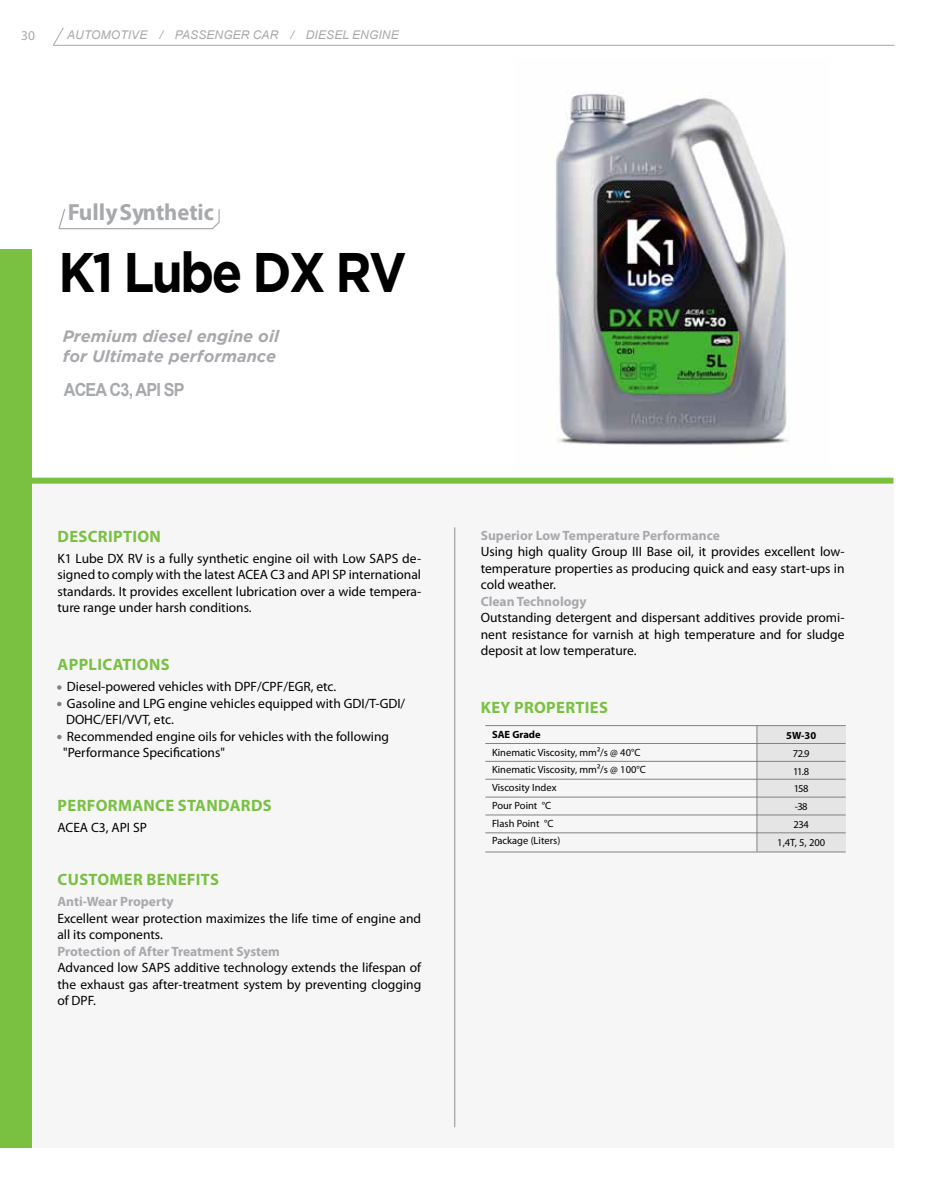
<style>
.page{position:relative;width:936px;height:1191px;background:#fff}
.page>*{position:absolute;margin:0;border:0;box-sizing:border-box;transform-origin:0 0}
.t1{font:700 55.5px "Gotham";letter-spacing:-.05em;color:#000;scale:.9 1}
.t2{font:700 23.4px "Myriad Pro";color:#a7a9ac}
.t3{font:700 18px "Arial";letter-spacing:-.05em;color:#a7a9ac;scale:.9 1}
.t4{font:700 16.5px "Myriad Pro";letter-spacing:.02em;color:#7ac142}
.t5{font:italic 700 16.5px/19.8px "Gotham";color:#a7a9ac}
.t6{font:13.5px/16.5px "Myriad Pro";color:#000;text-align:justify}
.t7{font:700 13.5px "Myriad Pro";color:#a7a9ac}
.t8{font:13.5px "Myriad Pro";color:#a7a9ac}
.t9{font:italic 12px "Arial";letter-spacing:.01em;color:#a7a9ac}
.t10{font:10.5px/17.7px "Myriad Pro";color:#000}
.t11{font:10.5px/17.7px "Myriad Pro";letter-spacing:-.04em;color:#000;text-align:center}
.t12{font:700 10.5px "Myriad Pro";color:#000}
.s1{color:#808284}
</style>
<div class="page">
<img style="left:555px;top:93px;width:234px;height:353px">
<div style="left:0;top:480px;width:893px;height:668px;background:#f6f6f7"></div>
<div style="left:32px;top:477px;width:861px;height:6px;background:#7ac142"></div>
<hr style="left:53px;top:45px;width:841px;height:1px;background:#a7a9ac">
<svg style="left:53px;top:27px;width:11px;height:19px"></svg>
<div style="left:0;top:250px;width:32px;height:898px;background:#7ac142"></div>
<svg style="left:57px;top:685px;width:4px;height:4px"></svg>
<svg style="left:57px;top:702px;width:4px;height:4px"></svg>
<svg style="left:57px;top:735px;width:4px;height:4px"></svg>
<hr style="left:454px;top:527px;width:1px;height:600px;background:#a7a9ac">
<svg style="left:58px;top:209px;width:162px;height:21px"></svg>
<div style="left:756px;top:725px;width:89px;height:126px;background:#e5e5e6"></div>
<hr style="left:485px;top:743px;width:360px;height:1px;background:#808284">
<hr style="left:485px;top:725px;width:360px;height:1px;background:#808284">
<hr style="left:485px;top:851px;width:360px;height:1px;background:#808284">
<hr style="left:485px;top:761px;width:360px;height:1px;background:#808284">
<hr style="left:485px;top:779px;width:360px;height:1px;background:#808284">
<hr style="left:485px;top:796px;width:360px;height:1px;background:#808284">
<hr style="left:485px;top:814px;width:360px;height:1px;background:#808284">
<hr style="left:485px;top:832px;width:360px;height:1px;background:#808284">
<hr style="left:756px;top:725px;width:1px;height:126px;background:#808284">
<p class="t8" style="left:21px;top:27px;width:15px">30</p>
<p class="t9" style="left:67px;top:27px;width:333px">AUTOMOTIVE / PASSENGER CAR / DIESEL ENGINE</p>
<h2 class="t2" style="left:68px;top:196px;width:148px">fully Synthetic</h2>
<h1 class="t1" style="left:58px;top:240px;width:388px">K1 Lube DX RV</h1>
<p class="t5" style="left:63px;top:326px;width:218px">Premium diesel engine oil for Ultimate performance</p>
<h3 class="t3" style="left:64px;top:376px;width:136px">ACEA C3, API SP</h3>
<p class="t4" style="left:58px;top:525px;width:105px">DESCRIPTION</p>
<p class="t6" style="left:57px;top:550px;width:365px">K1 Lube DX RV is a fully synthetic engine oil with Low SAPS de&shy;signed to comply with the latest ACEA C3 and API SP international standards. It provides excellent lubrication over a wide tempera&shy;ture range under harsh conditions.</p>
<p class="t4" style="left:58px;top:654px;width:22px">Applications</p>
<p class="t6" style="left:57px;top:678px;width:280px"><span class="s1">•</span> Diesel-powered vehicles with DPF/CPF/EGR, etc.</p>
<p class="t6" style="left:66px;top:694px;width:341px;text-indent:-9px"><span class="s1">•</span> Gasoline and LPG engine vehicles equipped with GDI/T-GDI/<br>DOHC/EFI/VVT, etc.</p>
<p class="t6" style="left:63px;top:727px;width:327px;text-indent:-6px"><span class="s1">•</span> Recommended engine oils for vehicles with the following "Performance Specifications"</p>
<p class="t4" style="left:58px;top:794px;width:86px">Performance</p>
<p class="t4" style="left:178px;top:794px;width:21px">Stan</p>
<p class="t4" style="left:218px;top:794px;width:23px">Dards</p>
<p class="t6" style="left:57px;top:818px;width:91px">ACEA C3, API SP</p>
<p class="t4" style="left:58px;top:869px;width:33px">Custo</p>
<p class="t4" style="left:110px;top:869px;width:58px">mer Bene</p>
<p class="t4" style="left:187px;top:869px;width:18px">fits</p>
<p class="t7" style="left:57px;top:892px;width:118px">Anti-Wear Property</p>
<p class="t6" style="left:57px;top:909px;width:365px">Excellent wear protection maximizes the life time of engine and all its components.</p>
<p class="t7" style="left:57px;top:942px;width:224px">Protection of After Treatment System</p>
<p class="t6" style="left:57px;top:959px;width:365px">Advanced low SAPS additive technology extends the lifespan of the exhaust gas after-treatment system by preventing clogging of DPF.</p>
<p class="t7" style="left:480px;top:526px;width:241px">Superior Low Temperature Performance</p>
<p class="t6" style="left:480px;top:543px;width:365px">Using high quality Group III Base oil, it provides excellent low&shy;temperature properties as producing quick and easy start-ups in cold weather.</p>
<p class="t7" style="left:480px;top:592px;width:107px">Clean Technology</p>
<p class="t6" style="left:480px;top:609px;width:365px">Outstanding detergent and dispersant additives provide promi&shy;nent resistance for varnish at high temperature and for sludge deposit at low temperature.</p>
<p class="t4" style="left:481px;top:697px;width:128px">KEY PROPERTIES</p>
<p class="t12" style="left:492px;top:727px;width:50px">SAE Grade</p>
<p class="t10" style="left:492px;top:743px;width:155px">Kinematic Viscosity, mm²/s @ 40°C<br>Kinematic Viscosity, mm²/s @ 100°C<br>Viscosity Index<br>Pour Point °C<br>Flash Point °C<br>Package (Liters)</p>
<p class="t12" style="left:786px;top:728px;width:31px">5W-30</p>
<p class="t11" style="left:777px;top:744px;width:49px">72.9<br>11.8<br>158<br>-38<br>234<br>1,4T, 5, 200</p>
</div>
